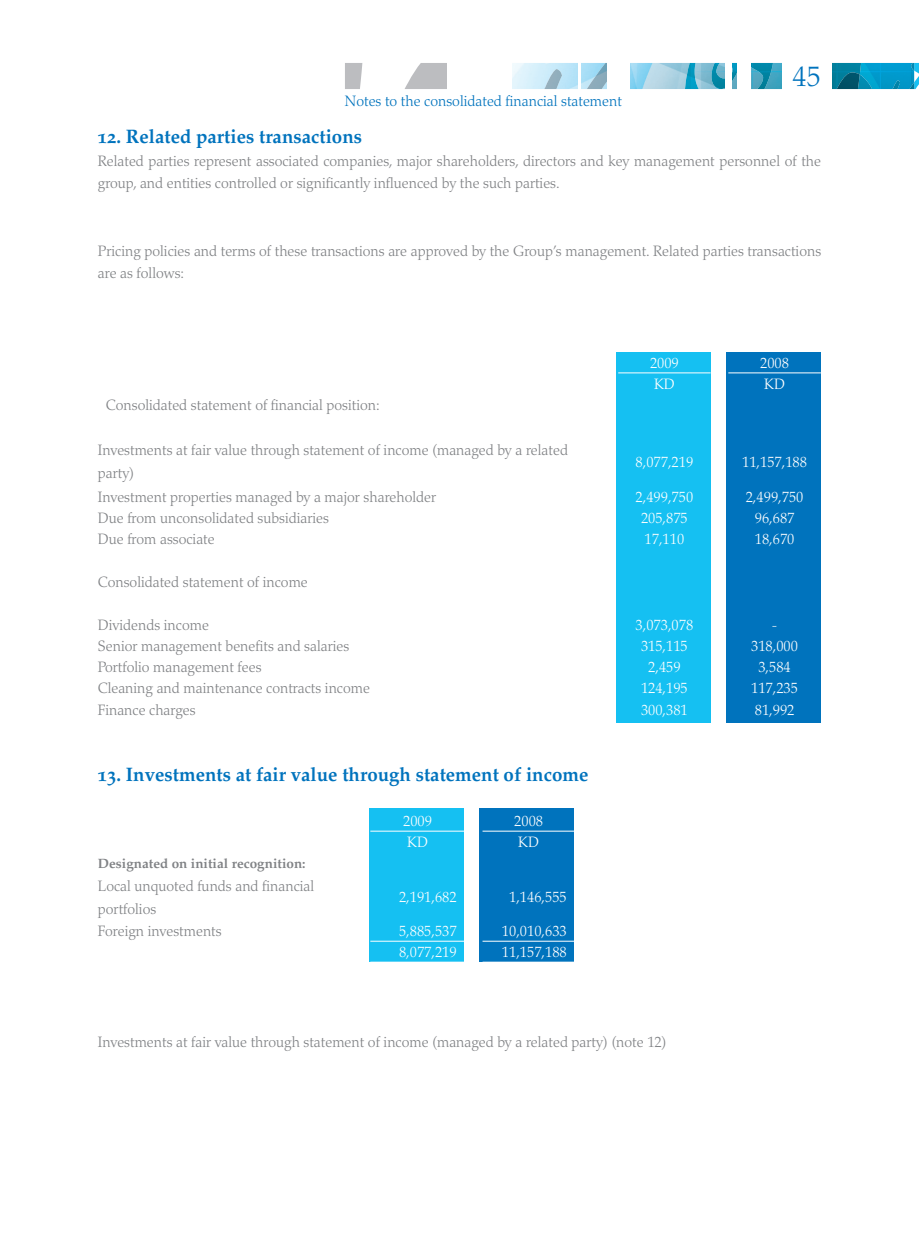
<style>
.page{position:relative;width:919px;height:1238px;background:#fff}
.page>*{position:absolute;margin:0;border:0;box-sizing:border-box;transform-origin:0 0}
.t1{font:300 28.5px "Palatino";color:#0073bd}
.t2{font:19.5px "Palatino Bold Os F";color:#0073bd;scale:.96 1}
.t3{font:300 15px/22.5px "Palatino";color:#808285;scale:.96 1}
.t4{font:300 15px "Palatino";color:#fff;scale:.96 1}
.t5{font:300 15px "Palatino";color:#0073bd;scale:.96 1}
.t6{font:13.5px "Palatino Bold Os F";color:#808285}
</style>
<div class="page">
<div style="left:616px;top:352px;width:94px;height:370px;background:#15c0f2"></div>
<div style="left:726px;top:352px;width:94px;height:370px;background:#0073bd"></div>
<div style="left:370px;top:808px;width:94px;height:154px;background:#15c0f2"></div>
<div style="left:480px;top:808px;width:94px;height:154px;background:#0073bd"></div>
<img style="left:512px;top:63px;width:397px;height:26px">
<img style="left:544px;top:63px;width:237px;height:26px">
<svg style="left:345px;top:63px;width:17px;height:26px"></svg>
<img style="left:404px;top:63px;width:42px;height:26px">
<img style="left:586px;top:63px;width:21px;height:26px">
<img style="left:831px;top:63px;width:30px;height:26px">
<svg style="left:892px;top:80px;width:8px;height:9px"></svg>
<img style="left:685px;top:63px;width:87px;height:26px">
<img style="left:859px;top:75px;width:13px;height:14px">
<img style="left:836px;top:72px;width:23px;height:17px">
<svg style="left:914px;top:63px;width:4px;height:26px"></svg>
<img style="left:909px;top:63px;width:5px;height:26px">
<div style="left:781px;top:49px;width:50px;height:52px;background:#fff"></div>
<div style="left:737px;top:49px;width:13px;height:52px;background:#fff"></div>
<div style="left:725px;top:49px;width:7px;height:52px;background:#fff"></div>
<div style="left:607px;top:49px;width:22px;height:52px;background:#fff"></div>
<hr style="left:578px;top:49px;width:2px;height:52px;background:#fff">
<hr style="left:618px;top:372px;width:92px;height:1px;background:#fff">
<hr style="left:728px;top:372px;width:92px;height:1px;background:#fff">
<hr style="left:370px;top:830px;width:95px;height:1px;background:#fff">
<hr style="left:482px;top:830px;width:93px;height:1px;background:#fff">
<hr style="left:370px;top:940px;width:95px;height:1px;background:#fff">
<hr style="left:482px;top:940px;width:93px;height:1px;background:#fff">
<hr style="left:370px;top:961px;width:95px;height:1px;background:#fff">
<hr style="left:482px;top:961px;width:93px;height:1px;background:#fff">
<h1 class="t1" style="left:792px;top:65px;width:30px">45</h1>
<p class="t5" style="left:345px;top:96px;width:290px">Notes to the consolidated financial statement</p>
<h2 class="t2" style="left:98px;top:129px;width:277px">12. Related parties transactions</h2>
<p class="t3" style="left:98px;top:151px;width:754px">Related parties represent associated companies, major shareholders, directors and key management personnel of the group, and entities controlled or significantly influenced by the such parties.</p>
<p class="t3" style="left:98px;top:241px;width:755px">Pricing policies and terms of these transactions are approved by the Group’s management. Related parties transactions are as follows:</p>
<p class="t3" style="left:106px;top:395px;width:287px">Consolidated statement of financial position:</p>
<p class="t3" style="left:98px;top:441px;width:491px">Investments at fair value through statement of income (managed by a related party)</p>
<p class="t4" style="left:650px;top:357px;width:31px">2009</p>
<p class="t4" style="left:760px;top:357px;width:31px">2008</p>
<p class="t4" style="left:654px;top:378px;width:23px">KD</p>
<p class="t4" style="left:764px;top:378px;width:23px">KD</p>
<p class="t4" style="left:635px;top:456px;width:61px">8,077,219</p>
<p class="t4" style="left:742px;top:456px;width:69px">11,157,188</p>
<p class="t3" style="left:98px;top:487px;width:354px">Investment properties managed by a major shareholder</p>
<p class="t4" style="left:635px;top:491px;width:61px">2,499,750</p>
<p class="t4" style="left:745px;top:491px;width:61px">2,499,750</p>
<p class="t3" style="left:98px;top:508px;width:242px">Due from unconsolidated subsidiaries</p>
<p class="t4" style="left:641px;top:512px;width:50px">205,875</p>
<p class="t4" style="left:754px;top:512px;width:43px">96,687</p>
<p class="t3" style="left:98px;top:530px;width:123px">Due from associate</p>
<p class="t4" style="left:644px;top:533px;width:43px">17,110</p>
<p class="t4" style="left:754px;top:533px;width:43px">18,670</p>
<p class="t3" style="left:98px;top:572px;width:220px">Consolidated statement of income</p>
<p class="t3" style="left:98px;top:615px;width:117px">Dividends income</p>
<p class="t4" style="left:635px;top:618px;width:61px">3,073,078</p>
<p class="t3" style="left:98px;top:636px;width:263px">Senior management benefits and salaries</p>
<p class="t4" style="left:641px;top:640px;width:50px">315,115</p>
<p class="t4" style="left:751px;top:640px;width:50px">318,000</p>
<p class="t3" style="left:98px;top:657px;width:172px">Portfolio management fees</p>
<p class="t4" style="left:648px;top:661px;width:35px">2,459</p>
<p class="t4" style="left:758px;top:661px;width:35px">3,584</p>
<p class="t3" style="left:98px;top:678px;width:285px">Cleaning and maintenance contracts income</p>
<p class="t4" style="left:641px;top:682px;width:50px">124,195</p>
<p class="t4" style="left:751px;top:682px;width:50px">117,235</p>
<p class="t3" style="left:98px;top:700px;width:103px">Finance charges</p>
<p class="t4" style="left:641px;top:703px;width:50px">300,381</p>
<p class="t4" style="left:754px;top:703px;width:43px">81,992</p>
<h2 class="t2" style="left:98px;top:767px;width:512px">13. Investments at fair value through statement of income</h2>
<p class="t4" style="left:403px;top:815px;width:32px">2009</p>
<p class="t4" style="left:514px;top:815px;width:31px">2008</p>
<p class="t4" style="left:407px;top:836px;width:23px">KD</p>
<p class="t4" style="left:518px;top:836px;width:23px">KD</p>
<p class="t6" style="left:98px;top:858px;width:209px">Designated on initial recognition:</p>
<p class="t3" style="left:98px;top:876px;width:227px">Local unquoted funds and financial portfolios</p>
<p class="t4" style="left:399px;top:891px;width:61px">2,191,682</p>
<p class="t4" style="left:509px;top:891px;width:61px">1,146,555</p>
<p class="t3" style="left:98px;top:921px;width:130px">Foreign investments</p>
<p class="t4" style="left:399px;top:925px;width:61px">5,885,537</p>
<p class="t4" style="left:502px;top:925px;width:69px">10,010,633</p>
<p class="t4" style="left:399px;top:946px;width:61px">8,077,219</p>
<p class="t4" style="left:502px;top:946px;width:69px">11,157,188</p>
<p class="t3" style="left:98px;top:1032px;width:594px">Investments at fair value through statement of income (managed by a related party) (note 12)</p>
</div>
